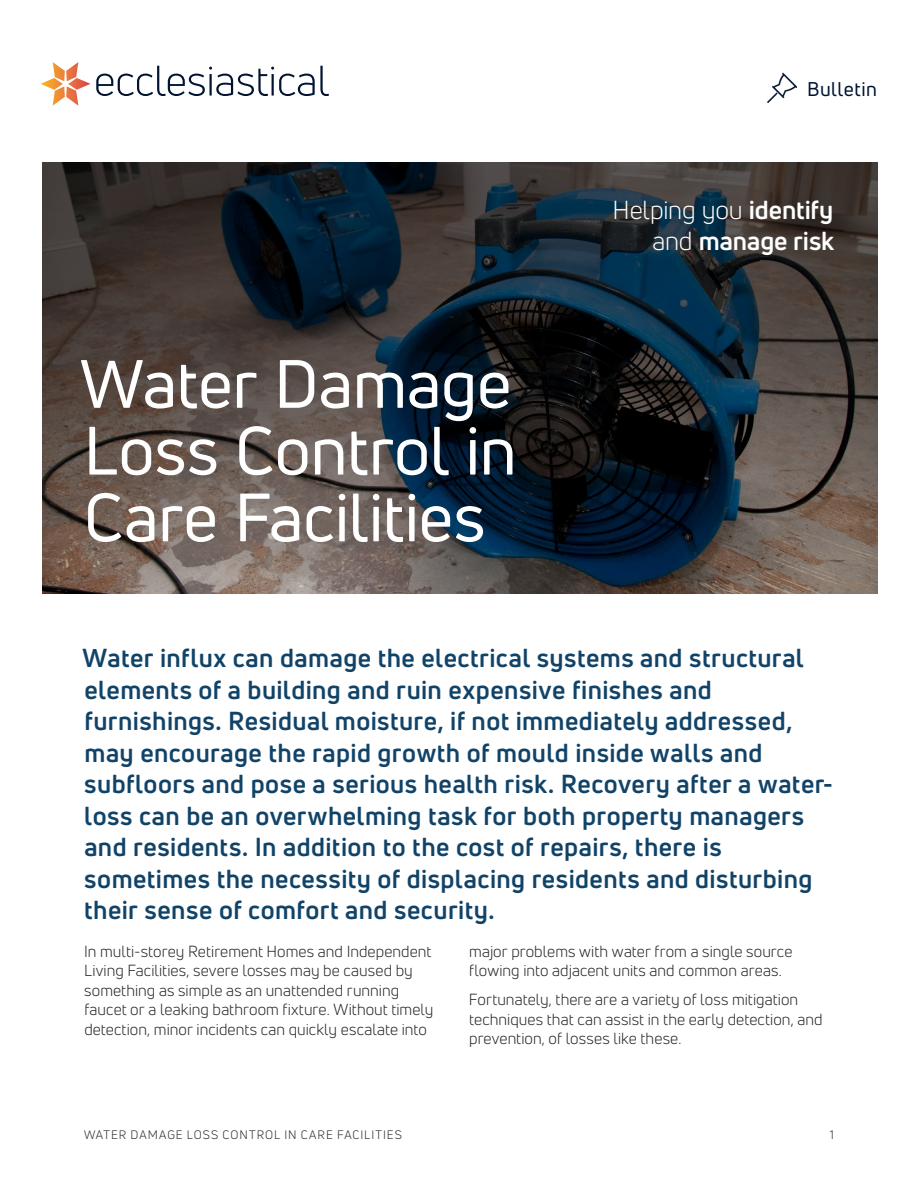
<style>
.page{position:relative;width:918px;height:1188px;background:#fff}
.page>*{position:absolute;margin:0;border:0;box-sizing:border-box;transform-origin:0 0}
.t1{font:66.75px/66.8px "Uni Neue";letter-spacing:-.005em;color:#fff;text-align:justify}
.t2{font:700 25.5px/31.5px "Uni Neue";letter-spacing:.015em;color:#114368}
.t3{font:700 25.5px/31.5px "Uni Neue";letter-spacing:-.005em;color:#fff;text-align:right}
.t4{font:19.5px "Uni Neue";letter-spacing:.03em;color:#001432}
.t5{font:15.75px/19.5px "Uni Neue";letter-spacing:.005em;color:#231f20}
.t6{font:12px "Uni Neue";letter-spacing:.08em;color:#231f20}
.s1{font-weight:400}
</style>
<div class="page">
<svg style="left:43px;top:162px;width:834px;height:432px;background:#38393b"></svg>
<svg style="left:41px;top:62px;width:288px;height:44px"></svg>
<img style="left:767px;top:73px;width:30px;height:29px">
<p class="t4" style="left:807px;top:77px;width:72px">Bulletin</p>
<h1 class="t1" style="left:80px;top:350px;width:438px">Water Damage Loss Control in Care Facilities</h1>
<p class="t3" style="left:613px;top:194px;width:223px"><span class="s1">Helping you</span> identify <span class="s1">and</span> manage risk</p>
<h2 class="t2" style="left:83px;top:642px;width:752px">Water influx can damage the electrical systems and structural elements of a building and ruin expensive finishes and furnishings. Residual moisture, if not immediately addressed, may encourage the rapid growth of mould inside walls and subfloors and pose a serious health risk. Recovery after a water&shy;loss can be an overwhelming task for both property managers and residents. In addition to the cost of repairs, there is sometimes the necessity of displacing residents and disturbing their sense of comfort and security.</h2>
<p class="t5" style="left:84px;top:941px;width:351px">In multi-storey Retirement Homes and Independent Living Facilities, severe losses may be caused by something as simple as an unattended running faucet or a leaking bathroom fixture. Without timely detection, minor incidents can quickly escalate into</p>
<p class="t5" style="left:469px;top:941px;width:325px">major problems with water from a single source flowing into adjacent units and common areas.</p>
<p class="t5" style="left:469px;top:990px;width:355px">Fortunately, there are a variety of loss mitigation techniques that can assist in the early detection, and prevention, of losses like these.</p>
<p class="t6" style="left:84px;top:1127px;width:319px">WATER DAMAGE LOSS CONTROL IN CARE FACILITIES</p>
<p class="t6" style="left:830px;top:1127px;width:6px">1</p>
</div>
